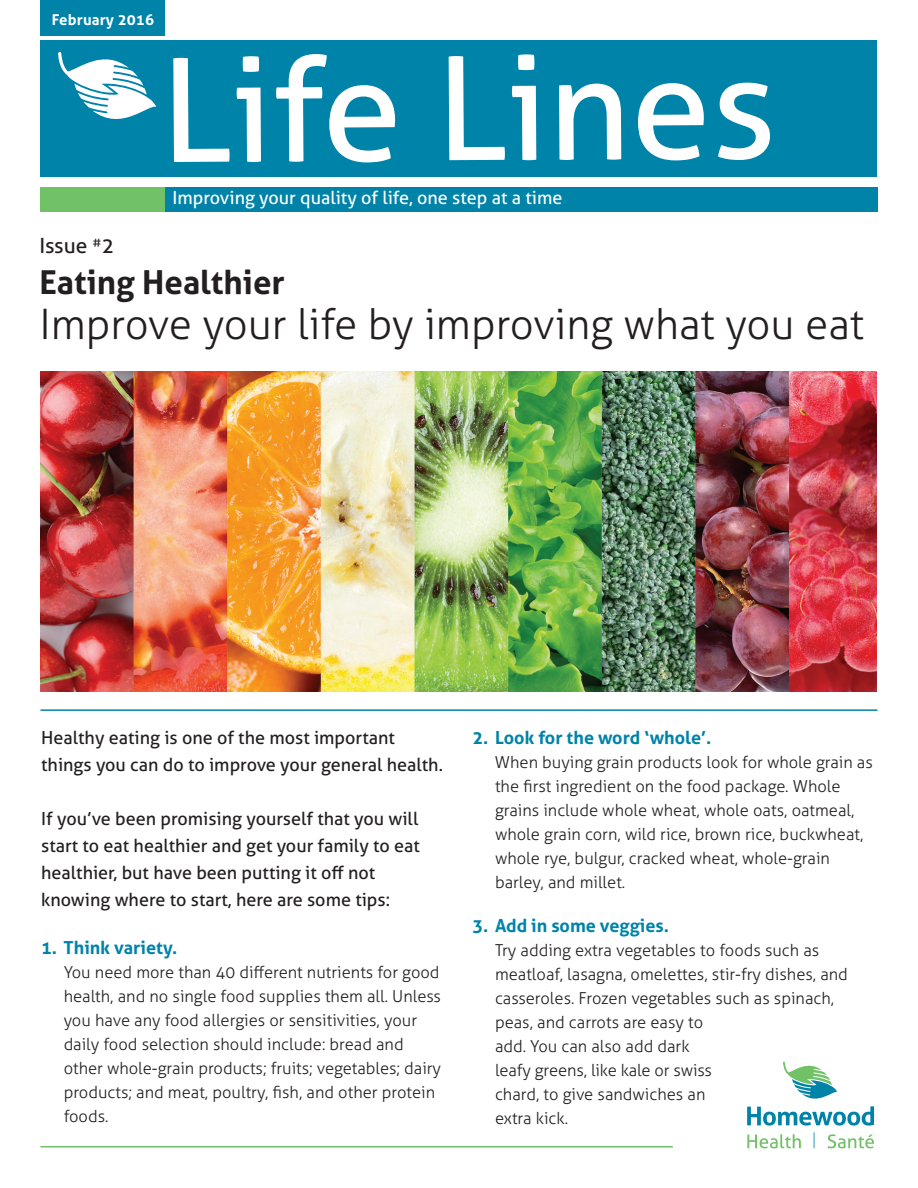
<style>
.page{position:relative;width:918px;height:1188px;background:#fff}
.page>*{position:absolute;margin:0;border:0;box-sizing:border-box;transform-origin:0 0}
.t1{font:144px "Aller";letter-spacing:-.01em;color:#fff}
.t2{font:300 42px "Aller";color:#231f20}
.t3{font:700 33px "Aller";color:#231f20}
.t4{font:21px "Aller";color:#231f20}
.t5{font:18px/27px "Aller";color:#231f20}
.t6{font:700 18px "Aller";color:#0083a9}
.t7{font:18px "Aller";color:#fff}
.t8{font:300 16.5px/24px "Aller";color:#231f20}
.t9{font:700 15px "Aller";letter-spacing:.01em;color:#fff}
</style>
<div class="page">
<hr style="left:40px;top:1146px;width:633px;height:2px;background:#71c167">
<img style="left:40px;top:372px;width:837px;height:320px">
<div style="left:40px;top:40px;width:838px;height:137px;background:#0083a9"></div>
<div style="left:40px;top:187px;width:125px;height:25px;background:#71c167"></div>
<svg style="left:58px;top:52px;width:98px;height:67px"></svg>
<div style="left:40px;top:0;width:125px;height:35px;background:#0083a9"></div>
<div style="left:165px;top:187px;width:713px;height:25px;background:#0083a9"></div>
<svg style="left:747px;top:1061px;width:127px;height:65px"></svg>
<svg style="left:747px;top:1134px;width:54px;height:14px"></svg>
<svg style="left:828px;top:1134px;width:46px;height:14px"></svg>
<svg style="left:814px;top:1132px;width:1px;height:16px"></svg>
<hr style="left:40px;top:709px;width:838px;height:2px;background:#0083a9">
<p class="t9" style="left:52px;top:11px;width:104px">February 2016</p>
<h1 class="t1" style="left:161px;top:22px;width:618px">Life Lines</h1>
<p class="t7" style="left:172px;top:187px;width:391px">Improving your quality of life, one step at a time</p>
<p class="t4" style="left:39px;top:233px;width:77px">Issue <sup>#</sup>2</p>
<h3 class="t3" style="left:39px;top:262px;width:247px">Eating Healthier</h3>
<h2 class="t2" style="left:39px;top:299px;width:826px">Improve your life by improving what you eat</h2>
<p class="t5" style="left:41px;top:724px;width:403px">Healthy eating is one of the most important things you can do to improve your general health.</p>
<p class="t5" style="left:41px;top:805px;width:380px">If you’ve been promising yourself that you will start to eat healthier and get your family to eat healthier, but have been putting it off not knowing where to start, here are some tips:</p>
<p class="t6" style="left:41px;top:936px;width:138px">1. Think variety.</p>
<p class="t8" style="left:64px;top:960px;width:379px">You need more than 40 different nutrients for good health, and no single food supplies them all. Unless you have any food allergies or sensitivities, your daily food selection should include: bread and other whole-grain products; fruits; vegetables; dairy products; and meat, poultry, fish, and other protein foods.</p>
<p class="t6" style="left:472px;top:726px;width:241px">2. Look for the word ‘whole’.</p>
<p class="t8" style="left:495px;top:750px;width:379px">When buying grain products look for whole grain as the first ingredient on the food package. Whole grains include whole wheat, whole oats, oatmeal, whole grain corn, wild rice, brown rice, buckwheat, whole rye, bulgur, cracked wheat, whole-grain barley, and millet.</p>
<p class="t6" style="left:472px;top:915px;width:198px">3. Add in some veggies.</p>
<p class="t8" style="left:495px;top:938px;width:354px">Try adding extra vegetables to foods such as meatloaf, lasagna, omelettes, stir-fry dishes, and casseroles. Frozen vegetables such as spinach, peas, and carrots are easy to<br>add. You can also add dark<br>leafy greens, like kale or swiss<br>chard, to give sandwiches an<br>extra kick.</p>
</div>
